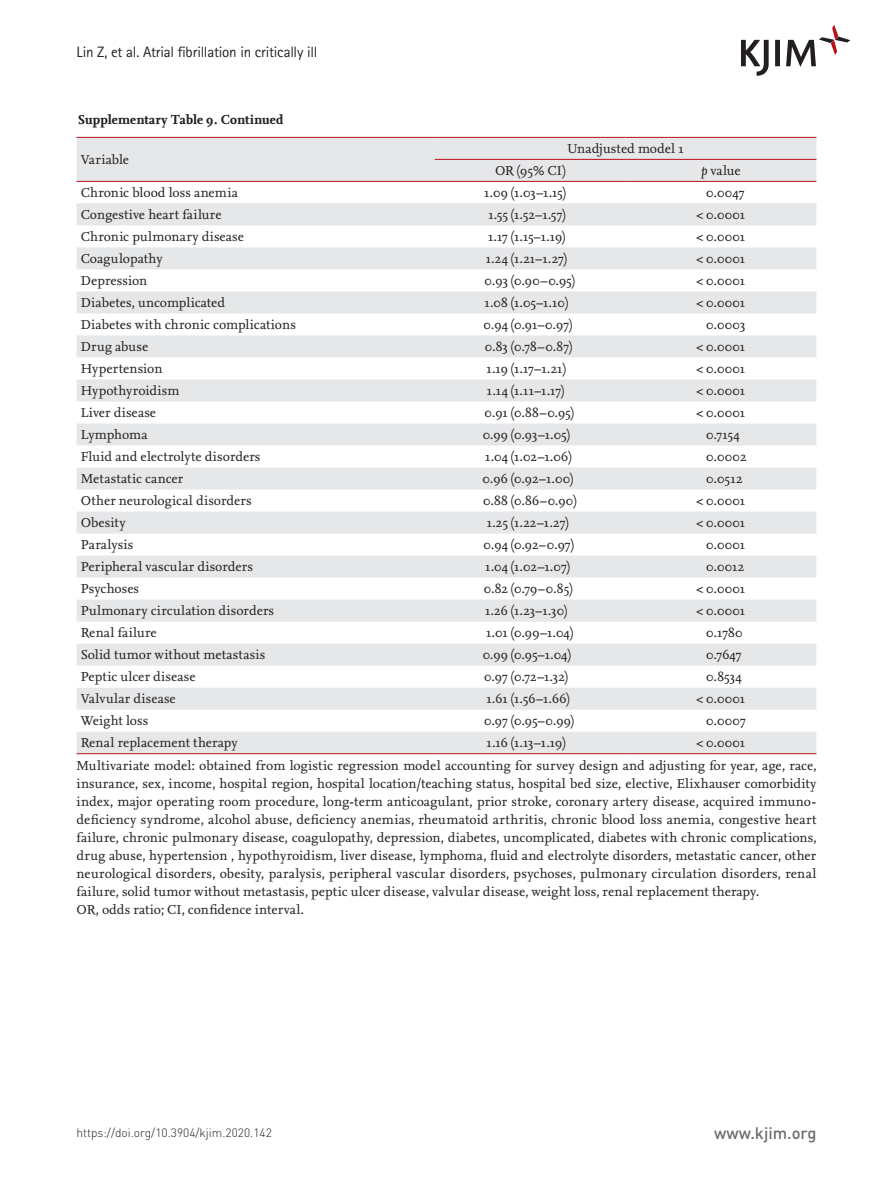
<style>
.page{position:relative;width:893px;height:1191px;background:#fff}
.page>*{position:absolute;margin:0;border:0;box-sizing:border-box;transform-origin:0 0}
.t1{font:500 16.5px "DIN Pro";color:#6c6d70}
.t2{font:15px "Rotis Sans Serif Std";letter-spacing:-.015em;color:#231f20}
.테이블{font:13.5px/18px "Nexus Serif";letter-spacing:.005em;color:#231f20;text-align:justify}
.테이블제목{font:700 13.5px "Nexus Serif";letter-spacing:-.005em;color:#231f20}
.t3{font:300 12px "DIN Pro";color:#231f20}
.s1{font-family:"Times New Roman"}
.s2{font-style:italic}
</style>
<div class="page">
<svg style="left:741px;top:25px;width:109px;height:51px"></svg>
<div style="left:77px;top:138px;width:739px;height:43px;background:#e6e7e9"></div>
<svg style="left:77px;top:203px;width:739px;height:550px"></svg>
<hr style="left:435px;top:159px;width:191px;height:1px;background:#bb1018">
<hr style="left:626px;top:159px;width:190px;height:1px;background:#bb1018">
<hr style="left:77px;top:137px;width:358px;height:1px;background:#bb1018">
<hr style="left:435px;top:137px;width:191px;height:1px;background:#bb1018">
<hr style="left:626px;top:137px;width:190px;height:1px;background:#bb1018">
<hr style="left:77px;top:181px;width:358px;height:1px;background:#bb1018">
<hr style="left:435px;top:181px;width:191px;height:1px;background:#bb1018">
<hr style="left:626px;top:181px;width:190px;height:1px;background:#bb1018">
<hr style="left:77px;top:753px;width:358px;height:1px;background:#bb1018">
<hr style="left:435px;top:753px;width:191px;height:1px;background:#bb1018">
<hr style="left:626px;top:753px;width:190px;height:1px;background:#bb1018">
<p class="t2" style="left:77px;top:43px;width:242px">Lin Z, et al. Atrial fibrillation in critically ill</p>
<p class="테이블제목" style="left:77px;top:111px;width:208px">Supplementary Table 9<span class="s1">.</span> Continued</p>
<p class="테이블" style="left:81px;top:150px;width:50px">Variable</p>
<p class="테이블" style="left:567px;top:139px;width:118px">Unadjusted model 1</p>
<p class="테이블" style="left:495px;top:161px;width:72px">OR (95% CI)</p>
<p class="테이블" style="left:701px;top:161px;width:41px"><span class="s2">p</span> value</p>
<p class="테이블" style="left:81px;top:183px;width:159px">Chronic blood loss anemia</p>
<p class="테이블" style="left:484px;top:183px;width:83px">1.09 (1.03–1.15)</p>
<p class="테이블" style="left:706px;top:183px;width:40px">0.0047</p>
<p class="테이블" style="left:81px;top:205px;width:142px">Congestive heart failure</p>
<p class="테이블" style="left:488px;top:205px;width:79px">1.55 (1.52–1.57)</p>
<p class="테이블" style="left:696px;top:205px;width:51px">&lt; 0.0001</p>
<p class="테이블" style="left:81px;top:227px;width:165px">Chronic pulmonary disease</p>
<p class="테이블" style="left:488px;top:227px;width:79px">1.17 (1.15–1.19)</p>
<p class="테이블" style="left:696px;top:227px;width:51px">&lt; 0.0001</p>
<p class="테이블" style="left:81px;top:249px;width:83px">Coagulopathy</p>
<p class="테이블" style="left:486px;top:249px;width:83px">1.24 (1.21–1.27)</p>
<p class="테이블" style="left:696px;top:249px;width:51px">&lt; 0.0001</p>
<p class="테이블" style="left:81px;top:271px;width:68px">Depression</p>
<p class="테이블" style="left:485px;top:271px;width:92px">0.93 (0.90–0.95)</p>
<p class="테이블" style="left:696px;top:271px;width:51px">&lt; 0.0001</p>
<p class="테이블" style="left:81px;top:293px;width:146px">Diabetes, uncomplicated</p>
<p class="테이블" style="left:485px;top:293px;width:85px">1.08 (1.05–1.10)</p>
<p class="테이블" style="left:696px;top:293px;width:51px">&lt; 0.0001</p>
<p class="테이블" style="left:81px;top:315px;width:217px">Diabetes with chronic complications</p>
<p class="테이블" style="left:484px;top:315px;width:90px">0.94 (0.91–0.97)</p>
<p class="테이블" style="left:706px;top:315px;width:41px">0.0003</p>
<p class="테이블" style="left:81px;top:337px;width:69px">Drug abuse</p>
<p class="테이블" style="left:485px;top:337px;width:89px">0.83 (0.78–0.87)</p>
<p class="테이블" style="left:696px;top:337px;width:51px">&lt; 0.0001</p>
<p class="테이블" style="left:81px;top:359px;width:83px">Hypertension</p>
<p class="테이블" style="left:487px;top:359px;width:81px">1.19 (1.17–1.21)</p>
<p class="테이블" style="left:696px;top:359px;width:51px">&lt; 0.0001</p>
<p class="테이블" style="left:81px;top:381px;width:100px">Hypothyroidism</p>
<p class="테이블" style="left:487px;top:381px;width:79px">1.14 (1.11–1.17)</p>
<p class="테이블" style="left:696px;top:381px;width:51px">&lt; 0.0001</p>
<p class="테이블" style="left:81px;top:403px;width:77px">Liver disease</p>
<p class="테이블" style="left:485px;top:403px;width:91px">0.91 (0.88–0.95)</p>
<p class="테이블" style="left:696px;top:403px;width:51px">&lt; 0.0001</p>
<p class="테이블" style="left:81px;top:425px;width:68px">Lymphoma</p>
<p class="테이블" style="left:483px;top:425px;width:89px">0.99 (0.93–1.05)</p>
<p class="테이블" style="left:706px;top:425px;width:35px">0.7154</p>
<p class="테이블" style="left:81px;top:447px;width:181px">Fluid and electrolyte disorders</p>
<p class="테이블" style="left:485px;top:447px;width:88px">1.04 (1.02–1.06)</p>
<p class="테이블" style="left:706px;top:447px;width:42px">0.0002</p>
<p class="테이블" style="left:81px;top:469px;width:104px">Metastatic cancer</p>
<p class="테이블" style="left:483px;top:469px;width:92px">0.96 (0.92–1.00)</p>
<p class="테이블" style="left:706px;top:469px;width:38px">0.0512</p>
<p class="테이블" style="left:81px;top:491px;width:172px">Other neurological disorders</p>
<p class="테이블" style="left:483px;top:491px;width:95px">0.88 (0.86–0.90)</p>
<p class="테이블" style="left:696px;top:491px;width:51px">&lt; 0.0001</p>
<p class="테이블" style="left:81px;top:513px;width:46px">Obesity</p>
<p class="테이블" style="left:487px;top:513px;width:83px">1.25 (1.22–1.27)</p>
<p class="테이블" style="left:696px;top:513px;width:51px">&lt; 0.0001</p>
<p class="테이블" style="left:81px;top:535px;width:54px">Paralysis</p>
<p class="테이블" style="left:484px;top:535px;width:92px">0.94 (0.92–0.97)</p>
<p class="테이블" style="left:706px;top:535px;width:41px">0.0001</p>
<p class="테이블" style="left:81px;top:557px;width:174px">Peripheral vascular disorders</p>
<p class="테이블" style="left:485px;top:557px;width:86px">1.04 (1.02–1.07)</p>
<p class="테이블" style="left:706px;top:557px;width:40px">0.0012</p>
<p class="테이블" style="left:81px;top:579px;width:60px">Psychoses</p>
<p class="테이블" style="left:484px;top:579px;width:90px">0.82 (0.79–0.85)</p>
<p class="테이블" style="left:696px;top:579px;width:51px">&lt; 0.0001</p>
<p class="테이블" style="left:81px;top:601px;width:195px">Pulmonary circulation disorders</p>
<p class="테이블" style="left:485px;top:601px;width:84px">1.26 (1.23–1.30)</p>
<p class="테이블" style="left:696px;top:601px;width:51px">&lt; 0.0001</p>
<p class="테이블" style="left:81px;top:623px;width:78px">Renal failure</p>
<p class="테이블" style="left:486px;top:623px;width:89px">1.01 (0.99–1.04)</p>
<p class="테이블" style="left:706px;top:623px;width:38px">0.1780</p>
<p class="테이블" style="left:81px;top:645px;width:186px">Solid tumor without metastasis</p>
<p class="테이블" style="left:483px;top:645px;width:90px">0.99 (0.95–1.04)</p>
<p class="테이블" style="left:706px;top:645px;width:37px">0.7647</p>
<p class="테이블" style="left:81px;top:667px;width:116px">Peptic ulcer disease</p>
<p class="테이블" style="left:484px;top:667px;width:85px">0.97 (0.72–1.32)</p>
<p class="테이블" style="left:706px;top:667px;width:37px">0.8534</p>
<p class="테이블" style="left:81px;top:689px;width:97px">Valvular disease</p>
<p class="테이블" style="left:487px;top:689px;width:84px">1.61 (1.56–1.66)</p>
<p class="테이블" style="left:696px;top:689px;width:51px">&lt; 0.0001</p>
<p class="테이블" style="left:81px;top:711px;width:69px">Weight loss</p>
<p class="테이블" style="left:484px;top:711px;width:91px">0.97 (0.95–0.99)</p>
<p class="테이블" style="left:706px;top:711px;width:41px">0.0007</p>
<p class="테이블" style="left:81px;top:733px;width:158px">Renal replacement therapy</p>
<p class="테이블" style="left:487px;top:733px;width:80px">1.16 (1.13–1.19)</p>
<p class="테이블" style="left:696px;top:733px;width:51px">&lt; 0.0001</p>
<p class="테이블" style="left:77px;top:756px;width:741px">Multivariate model: obtained from logistic regression model accounting for survey design and adjusting for year, age, race, insurance, sex, income, hospital region, hospital location/teaching status, hospital bed size, elective, Elixhauser comorbidity index, major operating room procedure, long-term anticoagulant, prior stroke, coronary artery disease, acquired immuno&shy;deficiency syndrome, alcohol abuse, deficiency anemias, rheumatoid arthritis, chronic blood loss anemia, congestive heart failure, chronic pulmonary disease, coagulopathy, depression, diabetes, uncomplicated, diabetes with chronic complications, drug abuse, hypertension , hypothyroidism, liver disease, lymphoma, fluid and electrolyte disorders, metastatic cancer, other neurological disorders, obesity, paralysis, peripheral vascular disorders, psychoses, pulmonary circulation disorders, renal failure, solid tumor without metastasis, peptic ulcer disease, valvular disease, weight loss, renal replacement therapy.</p>
<p class="테이블" style="left:77px;top:900px;width:229px">OR, odds ratio; CI, confidence interval.</p>
<p class="t3" style="left:77px;top:1124px;width:197px">https://doi.org/10.3904/kjim.2020.142</p>
<p class="t1" style="left:714px;top:1121px;width:104px">www.kjim.org</p>
</div>
